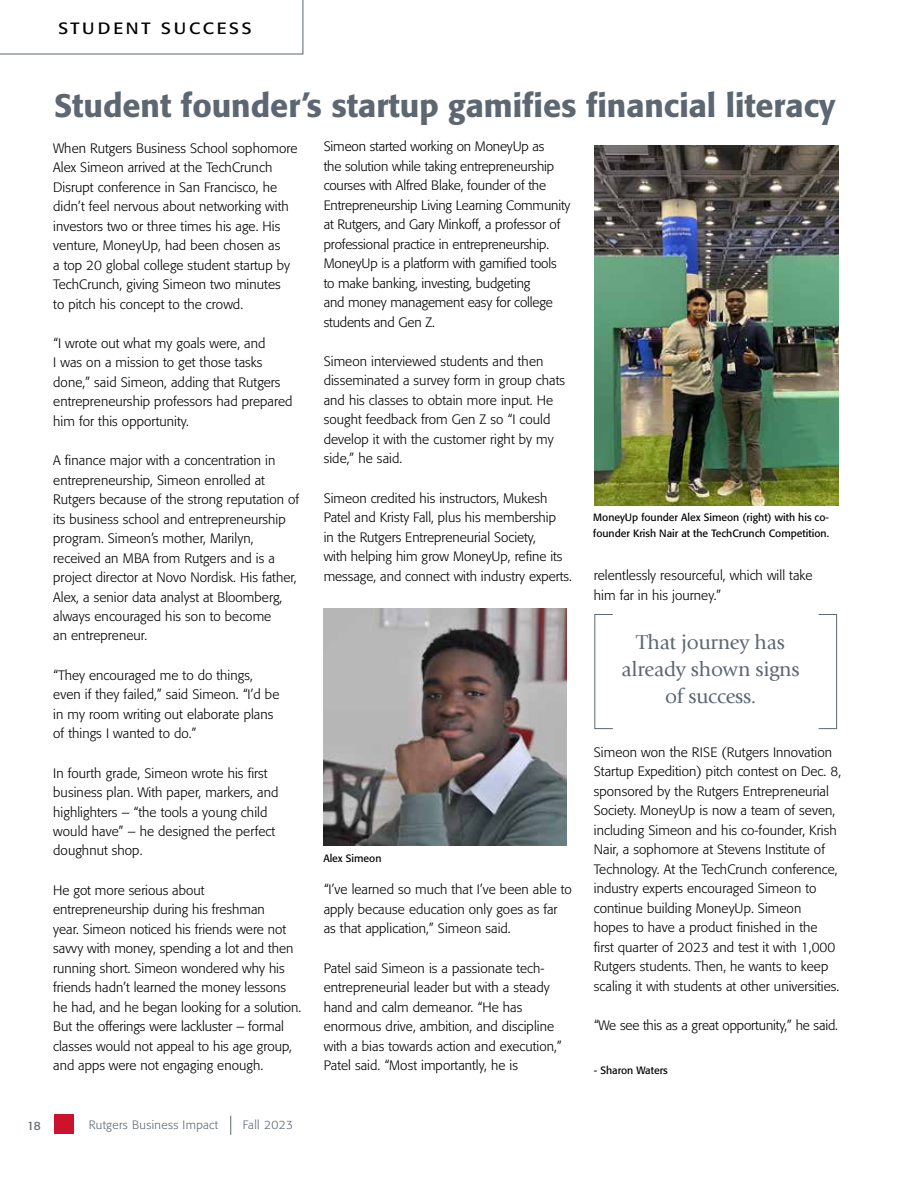
<style>
.page{position:relative;width:918px;height:1188px;background:#fff}
.page>*{position:absolute;margin:0;border:0;box-sizing:border-box;transform-origin:0 0}
.t1{font:500 32.25px "Formata BQ";color:#5d6771}
.t2{font:21px/27px "Giovanni Std";letter-spacing:-.01em;color:#5d6771;text-align:center}
.t3{font:16.2px "Formata BQ";letter-spacing:.155em;color:#000;scale:1.11 1}
.t4{font:300 13.5px/19.5px "Formata BQ";letter-spacing:.005em;color:#000}
.t5{font:300 12px "Formata BQ";letter-spacing:.03em;color:#5d6771}
.t6{font:12px "Formata BQ";color:#5d6771}
.t7{font:10.5px/16.5px "Formata BQ";color:#000}
</style>
<div class="page">
<svg style="left:0;top:0;width:303px;height:54px"></svg>
<div style="left:54px;top:1114px;width:19px;height:19px;background:#cd122d"></div>
<svg style="left:230px;top:1116px;width:1px;height:19px"></svg>
<img style="left:323px;top:608px;width:244px;height:238px">
<img style="left:595px;top:146px;width:243px;height:359px">
<div style="left:594px;top:614px;width:19px;height:115px;border:1px solid #5d6771"></div>
<div style="left:818px;top:614px;width:19px;height:115px;border:1px solid #5d6771"></div>
<p class="t3" style="left:58px;top:18px;width:176px">STUDENT SUCCESS</p>
<h1 class="t1" style="left:54px;top:86px;width:783px">Student founder’s startup gamifies financial literacy</h1>
<p class="t4" style="left:53px;top:138px;width:246px">When Rutgers Business School sophomore Alex Simeon arrived at the TechCrunch Disrupt conference in San Francisco, he didn’t feel nervous about networking with investors two or three times his age. His venture, MoneyUp, had been chosen as<br>a top 20 global college student startup by TechCrunch, giving Simeon two minutes<br>to pitch his concept to the crowd.</p>
<p class="t4" style="left:53px;top:333px;width:241px">“I wrote out what my goals were, and<br>I was on a mission to get those tasks done,” said Simeon, adding that Rutgers entrepreneurship professors had prepared him for this opportunity.</p>
<p class="t4" style="left:53px;top:451px;width:247px">A finance major with a concentration in entrepreneurship, Simeon enrolled at Rutgers because of the strong reputation of its business school and entrepreneurship program. Simeon’s mother, Marilyn, received an MBA from Rutgers and is a project director at Novo Nordisk. His father, Alex, a senior data analyst at Bloomberg, always encouraged his son to become<br>an entrepreneur.</p>
<p class="t4" style="left:53px;top:665px;width:228px">“They encouraged me to do things, even if they failed,” said Simeon. “I’d be in my room writing out elaborate plans of things I wanted to do.”</p>
<p class="t4" style="left:53px;top:763px;width:227px">In fourth grade, Simeon wrote his first business plan. With paper, markers, and highlighters – “the tools a young child would have” – he designed the perfect doughnut shop.</p>
<p class="t4" style="left:53px;top:880px;width:250px">He got more serious about entrepreneurship during his freshman<br>year. Simeon noticed his friends were not savvy with money, spending a lot and then running short. Simeon wondered why his friends hadn’t learned the money lessons he had, and he began looking for a solution.<br>But the offerings were lackluster – formal classes would not appeal to his age group, and apps were not engaging enough.</p>
<p class="t6" style="left:27px;top:1118px;width:15px">18</p>
<p class="t5" style="left:89px;top:1118px;width:131px">Rutgers Business Impact</p>
<p class="t5" style="left:243px;top:1118px;width:52px">Fall 2023</p>
<p class="t4" style="left:324px;top:137px;width:248px">Simeon started working on MoneyUp as<br>the solution while taking entrepreneurship courses with Alfred Blake, founder of the Entrepreneurship Living Learning Community at Rutgers, and Gary Minkoff, a professor of professional practice in entrepreneurship.<br>MoneyUp is a platform with gamified tools to make banking, investing, budgeting<br>and money management easy for college students and Gen Z.</p>
<p class="t4" style="left:324px;top:352px;width:243px">Simeon interviewed students and then disseminated a survey form in group chats and his classes to obtain more input. He sought feedback from Gen Z so “I could develop it with the customer right by my side,” he said.</p>
<p class="t4" style="left:324px;top:488px;width:250px">Simeon credited his instructors, Mukesh Patel and Kristy Fall, plus his membership<br>in the Rutgers Entrepreneurial Society,<br>with helping him grow MoneyUp, refine its message, and connect with industry experts.</p>
<p class="t7" style="left:323px;top:850px;width:60px">Alex Simeon</p>
<p class="t4" style="left:324px;top:880px;width:250px">“I’ve learned so much that I’ve been able to apply because education only goes as far as that application,” Simeon said.</p>
<p class="t4" style="left:324px;top:958px;width:240px">Patel said Simeon is a passionate tech&shy;entrepreneurial leader but with a steady hand and calm demeanor. “He has enormous drive, ambition, and discipline with a bias towards action and execution,” Patel said. “Most importantly, he is</p>
<p class="t7" style="left:593px;top:509px;width:237px">MoneyUp founder Alex Simeon (right) with his co&shy;founder Krish Nair at the TechCrunch Competition.</p>
<p class="t4" style="left:594px;top:566px;width:220px">relentlessly resourceful, which will take him far in his journey.”</p>
<h2 class="t2" style="left:622px;top:629px;width:180px">That journey has already shown signs of success.</h2>
<p class="t4" style="left:594px;top:742px;width:249px">Simeon won the RISE (Rutgers Innovation Startup Expedition) pitch contest on Dec. 8, sponsored by the Rutgers Entrepreneurial Society. MoneyUp is now a team of seven, including Simeon and his co-founder, Krish Nair, a sophomore at Stevens Institute of Technology. At the TechCrunch conference, industry experts encouraged Simeon to continue building MoneyUp. Simeon<br>hopes to have a product finished in the<br>first quarter of 2023 and test it with 1,000<br>Rutgers students. Then, he wants to keep scaling it with students at other universities.</p>
<p class="t4" style="left:594px;top:1015px;width:246px">“We see this as a great opportunity,” he said.</p>
<p class="t7" style="left:594px;top:1062px;width:75px">- Sharon Waters</p>
</div>
